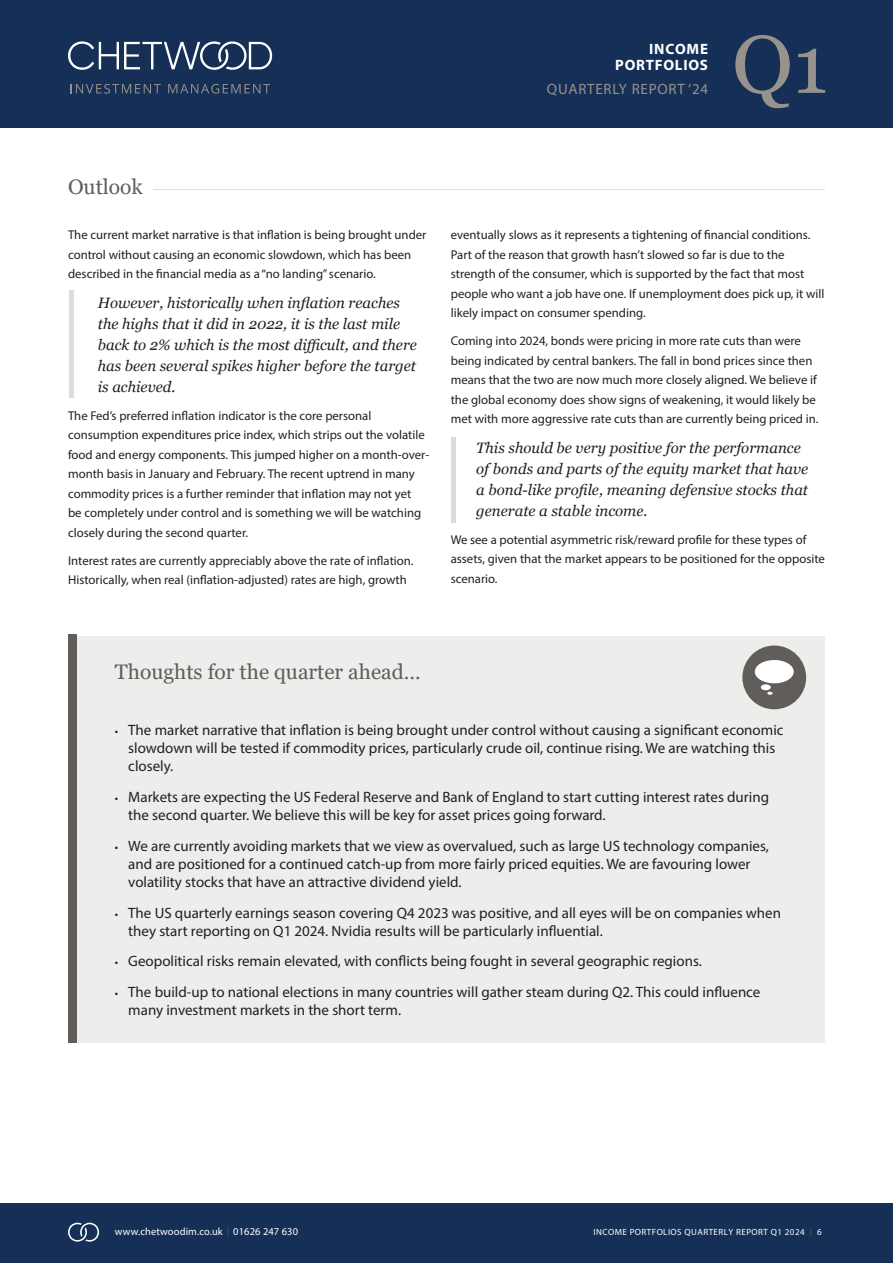
<style>
.page{position:relative;width:893px;height:1263px;background:#fff}
.page>*{position:absolute;margin:0;border:0;box-sizing:border-box;transform-origin:0 0}
.t1{font:81.6px "Georgia";color:#98928d}
.t2{font:21px "Georgia";color:#615d5a}
.t3{font:15px/18px "Myriad Pro";color:#231f20}
.t4{font:italic 15px/21px "Georgia";color:#231f20}
.t5{font:15px "Myriad Pro";letter-spacing:.05em;color:#98928d}
.t6{font:700 15px/16.5px "Myriad Pro";letter-spacing:.05em;color:#fff;text-align:right}
.t7{font:12.75px/19.5px "Myriad Pro";color:#231f20}
.t8{font:10.5px "Myriad Pro";letter-spacing:.01em;color:#fff}
.t9{font:9px "Myriad Pro";letter-spacing:.05em;color:#fff}
.s1{font-size:12px}
.s2{font-size:9px;color:#615d5a}
.s3{color:#615d5a}
</style>
<div class="page">
<div style="left:0;top:0;width:893px;height:128px;background:#152f56"></div>
<svg style="left:68px;top:41px;width:204px;height:29px"></svg>
<svg style="left:71px;top:84px;width:90px;height:10px"></svg>
<svg style="left:168px;top:84px;width:102px;height:10px"></svg>
<div style="left:0;top:1203px;width:893px;height:60px;background:#152f56"></div>
<svg style="left:68px;top:1223px;width:31px;height:18px"></svg>
<hr style="left:153px;top:189px;width:672px;height:1px;background:#dedbd8">
<div style="left:68px;top:636px;width:757px;height:407px;background:#ededec"></div>
<div style="left:68px;top:634px;width:9px;height:409px;background:#615d5a"></div>
<div style="left:742px;top:645px;width:64px;height:64px;background:#615d5a;border-radius:50%"></div>
<div style="left:755px;top:660px;width:39px;height:23px;background:#fff;border-radius:50%"></div>
<svg style="left:767px;top:692px;width:6px;height:3px"></svg>
<div style="left:761px;top:684px;width:10px;height:6px;background:#fff;border-radius:50%"></div>
<hr style="left:69px;top:290px;width:4px;height:107px;background:#dedbd8">
<hr style="left:451px;top:437px;width:4px;height:86px;background:#dedbd8">
<p class="t6" style="left:615px;top:40px;width:94px">INCOME<br>PORTFOLIOS</p>
<p class="t5" style="left:547px;top:79px;width:163px">QUARTERLY REPORT ‘24</p>
<h1 class="t1" style="left:732px;top:15px;width:97px">Q1</h1>
<p class="t2" style="left:68px;top:175px;width:76px">Outlook</p>
<p class="t7" style="left:68px;top:225px;width:360px">The current market narrative is that inflation is being brought under control without causing an economic slowdown, which has been described in the financial media as a “no landing” scenario.</p>
<p class="t4" style="left:98px;top:292px;width:321px">However, historically when inflation reaches the highs that it did in 2022, it is the last mile back to 2% which is the most difficult, and there has been several spikes higher before the target is achieved.</p>
<p class="t7" style="left:68px;top:405px;width:363px">The Fed’s preferred inflation indicator is the core personal consumption expenditures price index, which strips out the volatile food and energy components. This jumped higher on a month-over&shy;month basis in January and February. The recent uptrend in many commodity prices is a further reminder that inflation may not yet<br>be completely under control and is something we will be watching closely during the second quarter.</p>
<p class="t7" style="left:68px;top:550px;width:347px">Interest rates are currently appreciably above the rate of inflation.<br>Historically, when real (inflation-adjusted) rates are high, growth</p>
<p class="t7" style="left:451px;top:225px;width:375px">eventually slows as it represents a tightening of financial conditions.<br>Part of the reason that growth hasn’t slowed so far is due to the strength of the consumer, which is supported by the fact that most people who want a job have one. If unemployment does pick up, it will likely impact on consumer spending.</p>
<p class="t7" style="left:451px;top:331px;width:369px">Coming into 2024, bonds were pricing in more rate cuts than were being indicated by central bankers. The fall in bond prices since then means that the two are now much more closely aligned. We believe if the global economy does show signs of weakening, it would likely be met with more aggressive rate cuts than are currently being priced in.</p>
<p class="t4" style="left:476px;top:437px;width:334px">This should be very positive for the performance of bonds and parts of the equity market that have a bond-like profile, meaning defensive stocks that generate a stable income.</p>
<p class="t7" style="left:451px;top:529px;width:376px">We see a potential asymmetric risk/reward profile for these types of assets, given that the market appears to be positioned for the opposite scenario.</p>
<p class="t2" style="left:115px;top:659px;width:308px">Thoughts for the quarter ahead…</p>
<p class="t3" style="left:128px;top:721px;width:657px;text-indent:-14px"><span class="s1">•</span> The market narrative that inflation is being brought under control without causing a significant economic slowdown will be tested if commodity prices, particularly crude oil, continue rising. We are watching this closely.</p>
<p class="t3" style="left:128px;top:788px;width:642px;text-indent:-14px"><span class="s1">•</span> Markets are expecting the US Federal Reserve and Bank of England to start cutting interest rates during the second quarter. We believe this will be key for asset prices going forward.</p>
<p class="t3" style="left:128px;top:836px;width:642px;text-indent:-14px"><span class="s1">•</span> We are currently avoiding markets that we view as overvalued, such as large US technology companies, and are positioned for a continued catch-up from more fairly priced equities. We are favouring lower volatility stocks that have an attractive dividend yield.</p>
<p class="t3" style="left:128px;top:903px;width:654px;text-indent:-14px"><span class="s1">•</span> The US quarterly earnings season covering Q4 2023 was positive, and all eyes will be on companies when they start reporting on Q1 2024. Nvidia results will be particularly influential.</p>
<p class="t3" style="left:115px;top:952px;width:589px"><span class="s1">•</span> Geopolitical risks remain elevated, with conflicts being fought in several geographic regions.</p>
<p class="t3" style="left:128px;top:983px;width:634px;text-indent:-14px"><span class="s1">•</span> The build-up to national elections in many countries will gather steam during Q2. This could influence many investment markets in the short term.</p>
<p class="t8" style="left:115px;top:1225px;width:185px">www.chetwoodim.co.uk <span class="s2">|</span> 01626 247 630</p>
<p class="t9" style="left:593px;top:1227px;width:230px">INCOME PORTFOLIOS QUARTERLY REPORT Q1 2024 <span class="s3">|</span> 6</p>
</div>
